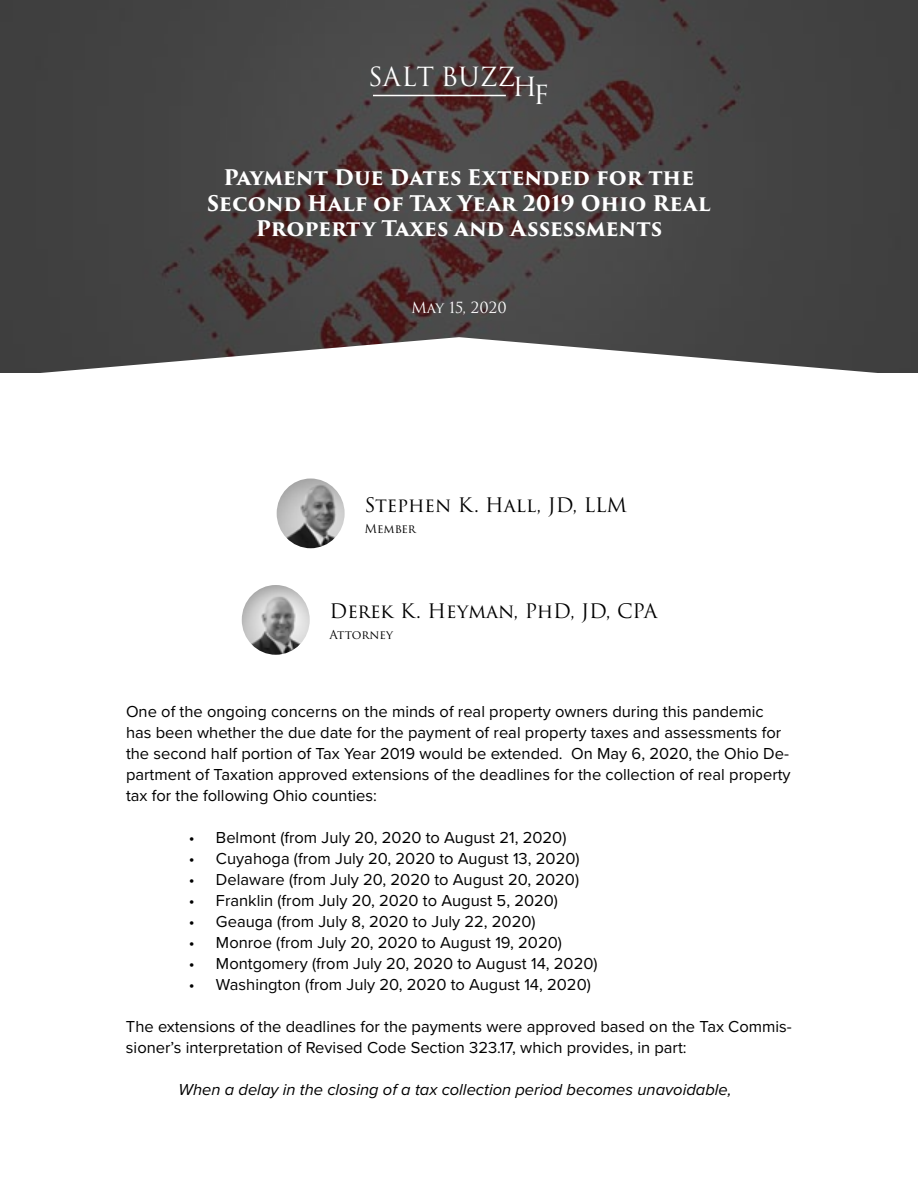
<style>
.page{position:relative;width:918px;height:1188px;background:#fff}
.page>*{position:absolute;margin:0;border:0;box-sizing:border-box;transform-origin:0 0}
.t1{font:25.65px "Trajan Pro 3";color:#fff}
.t2{font:700 21px/25.2px "Trajan Pro 3";color:#fff;text-align:center}
.t3{font:19.5px "Trajan Pro 3";letter-spacing:-.005em;color:#000}
.t4{font:16.5px/21px "Proxima Nova";color:#000}
.t5{font:italic 16.5px "Proxima Nova";color:#000}
.t6{font:15px "Trajan Pro 3";color:#fff}
.t7{font:12px "Trajan Pro 3";color:#000}
</style>
<div class="page">
<svg style="left:0;top:0;width:918px;height:337px;background:#464141"></svg>
<svg style="left:0;top:337px;width:918px;height:36px"></svg>
<hr style="left:373px;top:95px;width:133px;height:1px;background:#fff">
<img style="left:277px;top:479px;width:68px;height:69px">
<img style="left:242px;top:585px;width:68px;height:70px">
<h1 class="t1" style="left:368px;top:59px;width:182px">SALT BUZZHF</h1>
<p class="t2" style="left:207px;top:166px;width:505px">Payment Due Dates Extended for the<br>Second Half of Tax Year 2019 Ohio Real<br>Property Taxes and Assessments</p>
<p class="t6" style="left:411px;top:297px;width:97px">May 15, 2020</p>
<p class="t3" style="left:364px;top:491px;width:264px">Stephen K. Hall, JD, LLM</p>
<p class="t7" style="left:364px;top:520px;width:53px">Member</p>
<p class="t3" style="left:330px;top:598px;width:329px">Derek K. Heyman, PhD, JD, CPA</p>
<p class="t7" style="left:330px;top:627px;width:65px">Attorney</p>
<p class="t4" style="left:126px;top:700px;width:666px">One of the ongoing concerns on the minds of real property owners during this pandemic has been whether the due date for the payment of real property taxes and assessments for the second half portion of Tax Year 2019 would be extended. On May 6, 2020, the Ohio De&shy;partment of Taxation approved extensions of the deadlines for the collection of real property tax for the following Ohio counties:</p>
<p class="t4" style="left:189px;top:826px;width:379px">• Belmont (from July 20, 2020 to August 21, 2020)</p>
<p class="t4" style="left:189px;top:847px;width:392px">• Cuyahoga (from July 20, 2020 to August 13, 2020)</p>
<p class="t4" style="left:189px;top:868px;width:392px">• Delaware (from July 20, 2020 to August 20, 2020)</p>
<p class="t4" style="left:189px;top:889px;width:371px">• Franklin (from July 20, 2020 to August 5, 2020)</p>
<p class="t4" style="left:189px;top:910px;width:348px">• Geauga (from July 8, 2020 to July 22, 2020)</p>
<p class="t4" style="left:189px;top:931px;width:374px">• Monroe (from July 20, 2020 to August 19, 2020)</p>
<p class="t4" style="left:189px;top:952px;width:410px">• Montgomery (from July 20, 2020 to August 14, 2020)</p>
<p class="t4" style="left:189px;top:973px;width:403px">• Washington (from July 20, 2020 to August 14, 2020)</p>
<p class="t4" style="left:126px;top:1015px;width:667px">The extensions of the deadlines for the payments were approved based on the Tax Commis&shy;sioner’s interpretation of Revised Code Section 323.17, which provides, in part:</p>
<p class="t5" style="left:178px;top:1077px;width:555px">When a delay in the closing of a tax collection period becomes unavoidable,</p>
</div>
